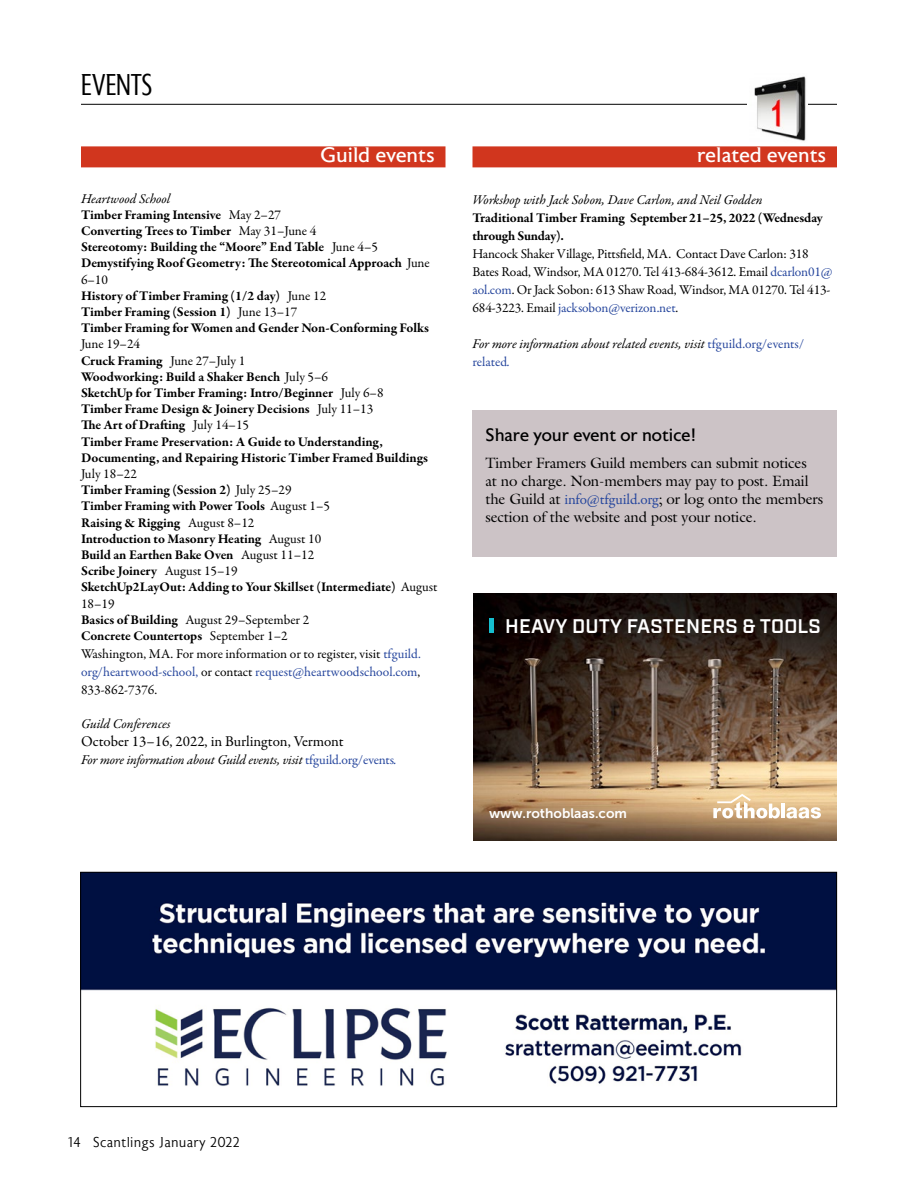
<style>
.page{position:relative;width:918px;height:1188px;background:#fff}
.page>*{position:absolute;margin:0;border:0;box-sizing:border-box;transform-origin:0 0}
.t1{font:300 condensed 30px "Astoria";letter-spacing:-.01em;color:#000}
.t2{font:21px "Astoria";color:#fff}
.t3{font:600 19.8px "Industry";letter-spacing:.01em;color:#fff}
.t4{font:18px "Astoria";letter-spacing:-.005em;color:#000}
.t5{font:15px/18px "Galliard Std";letter-spacing:-.01em;color:#000}
.t6{font:15px "Garamond Premr Pro";letter-spacing:-.005em;color:#000}
.t7{font:300 14.25px "Astoria";color:#000}
.t8{font:13.65px "Museo Sans 700";color:#fff}
.t9{font:700 13.5px/16.2px "Garamond Premr Pro";letter-spacing:-.01em;color:#000}
.t10{font:13.5px/18px "Garamond Premr Pro";letter-spacing:-.01em;color:#000;text-align:justify}
.t11{font:italic 13.5px/18px "Garamond Premr Pro";letter-spacing:-.005em;color:#000}
.s1{font-weight:400;font-style:italic}
.s2{font-weight:400}
.s3{color:#26469d}
.s4{font-style:normal;color:#26469d}
.s5{font-family:"Garamond Premr Pro";color:#26469d}
</style>
<div class="page">
<hr style="left:81px;top:104px;width:756px;height:1px;background:#000">
<div style="left:748px;top:74px;width:60px;height:72px;background:#fff"></div>
<img style="left:754px;top:76px;width:52px;height:65px">
<div style="left:81px;top:146px;width:365px;height:21px;background:#d1361e"></div>
<div style="left:472px;top:146px;width:365px;height:21px;background:#d1361e"></div>
<img style="left:473px;top:593px;width:364px;height:248px">
<svg style="left:713px;top:794px;width:67px;height:24px"></svg>
<hr style="left:781px;top:804px;width:4px;height:14px;background:#fff">
<svg style="left:786px;top:807px;width:35px;height:11px"></svg>
<hr style="left:489px;top:618px;width:4px;height:15px;background:#16becf">
<div style="left:472px;top:410px;width:365px;height:147px;background:#ccc3c6"></div>
<img style="left:82px;top:874px;width:753px;height:212px">
<div style="left:80px;top:872px;width:757px;height:235px;border:1px solid #000"></div>
<h1 class="t1" style="left:81px;top:69px;width:73px">EVENTS</h1>
<h2 class="t2" style="left:321px;top:144px;width:116px">Guild events</h2>
<p class="t9" style="left:81px;top:191px;width:350px"><span class="s1">Heartwood School<br></span>Timber Framing Intensive <span class="s2">May 2–27<br></span>Converting Trees to Timber <span class="s2">May 31–June 4<br></span>Stereotomy: Building the “Moore” End Table <span class="s2">June 4–5<br></span>Demystifying Roof Geometry: The Stereotomical Approach <span class="s2">June 6–10<br></span>History of Timber Framing (1/2 day) <span class="s2">June 12<br></span>Timber Framing (Session 1) <span class="s2">June 13–17<br></span>Timber Framing for Women and Gender Non-Conforming Folks</p>
<p class="t9" style="left:81px;top:336px;width:348px"><span class="s2">June 19–24<br></span>Cruck Framing <span class="s2">June 27–July 1<br></span>Woodworking: Build a Shaker Bench <span class="s2">July 5–6<br></span>SketchUp for Timber Framing: Intro/Beginner <span class="s2">July 6–8<br></span>Timber Frame Design &amp; Joinery Decisions <span class="s2">July 11–13<br></span>The Art of Drafting <span class="s2">July 14–15<br></span>Timber Frame Preservation: A Guide to Understanding, Documenting, and Repairing Historic Timber Framed Buildings</p>
<p class="t9" style="left:81px;top:466px;width:358px"><span class="s2">July 18–22<br></span>Timber Framing (Session 2) <span class="s2">July 25–29<br></span>Timber Framing with Power Tools <span class="s2">August 1–5<br></span>Raising &amp; Rigging <span class="s2">August 8–12<br></span>Introduction to Masonry Heating <span class="s2">August 10<br></span>Build an Earthen Bake Oven <span class="s2">August 11–12<br></span>Scribe Joinery <span class="s2">August 15–19<br></span>SketchUp2LayOut: Adding to Your Skillset (Intermediate) <span class="s2">August 18–19<br></span>Basics of Building <span class="s2">August 29–September 2<br></span>Concrete Countertops <span class="s2">September 1–2</span></p>
<p class="t10" style="left:81px;top:645px;width:341px">Washington, MA. For more information or to register, visit <span class="s3">tfguild. org/heartwood-school,</span> or contact <span class="s3">request@heartwoodschool.com</span>, 833-862-7376.</p>
<p class="t11" style="left:81px;top:716px;width:91px">Guild Conferences</p>
<p class="t6" style="left:81px;top:733px;width:264px">October 13–16, 2022, in Burlington, Vermont</p>
<p class="t11" style="left:81px;top:752px;width:318px">For more information about Guild events, visit <span class="s4">tfguild.org/events</span><span class="s3">.</span></p>
<h2 class="t2" style="left:697px;top:144px;width:131px">related events</h2>
<p class="t11" style="left:472px;top:192px;width:292px">Workshop with Jack Sobon, Dave Carlon, and Neil Godden</p>
<p class="t9" style="left:472px;top:209px;width:352px;line-height:18px">Traditional Timber Framing September 21–25, 2022 (Wednesday through Sunday).</p>
<p class="t10" style="left:472px;top:246px;width:362px;text-align:left">Hancock Shaker Village, Pittsfield, MA. Contact Dave Carlon: 318<br>Bates Road, Windsor, MA 01270. Tel 413-684-3612. Email <span class="s3">dcarlon01@ aol.com</span>. Or Jack Sobon: 613 Shaw Road, Windsor, MA 01270. Tel 413- 684-3223. Email <span class="s3">jacksobon@verizon.net</span>.</p>
<p class="t11" style="left:472px;top:336px;width:333px">For more information about related events, visit <span class="s4">tfguild.org/events/ related</span><span class="s3">.</span></p>
<h3 class="t4" style="left:485px;top:425px;width:212px">Share your event or notice!</h3>
<p class="t5" style="left:485px;top:454px;width:339px">Timber Framers Guild members can submit notices<br>at no charge. Non-members may pay to post. Email the Guild at <span class="s5">info@tfguild.org</span>; or log onto the members section of the website and post your notice.</p>
<h3 class="t3" style="left:505px;top:614px;width:317px">HEAVY DUTY FASTENERS &amp; TOOLS</h3>
<p class="t8" style="left:489px;top:806px;width:139px">www.rothoblaas.com</p>
<p class="t7" style="left:68px;top:1134px;width:174px">14 Scantlings January 2022</p>
</div>
